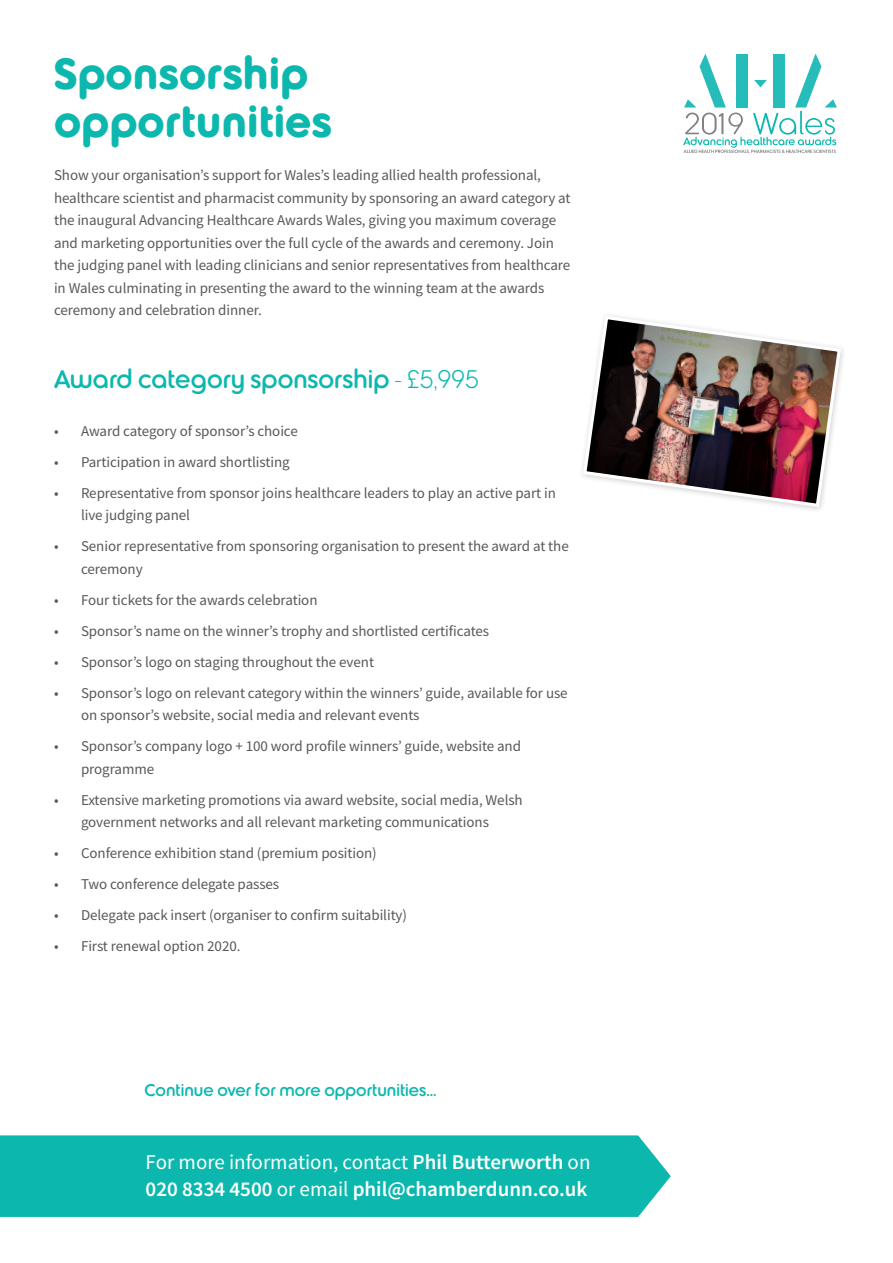
<style>
.page{position:relative;width:893px;height:1263px;background:#fff}
.page>*{position:absolute;margin:0;border:0;box-sizing:border-box;transform-origin:0 0}
.t1{font:700 46.5px/48px "Betty";color:#0cb8ae}
.t2{font:500 27px "Betty";color:#0cb8ae}
.t3{font:600 21px/27px "Source Sans Pro";color:#fff}
.t4{font:500 18px "Betty";color:#0cb8ae}
.t5{font:15px/22.5px "Source Sans Pro";letter-spacing:-.005em;color:#57585a}
.s1{font-weight:300}
.s2{font-weight:400}
</style>
<div class="page">
<div style="left:0;top:1135px;width:671px;height:82px;background:#0cb8ae"></div>
<img style="left:582px;top:315px;width:261px;height:194px">
<svg style="left:684px;top:54px;width:153px;height:100px"></svg>
<p class="t1" style="left:54px;top:53px;width:279px">Sponsorship opportunities</p>
<p class="t5" style="left:54px;top:164px;width:518px">Show your organisation’s support for Wales’s leading allied health professional, healthcare scientist and pharmacist community by sponsoring an award category at the inaugural Advancing Healthcare Awards Wales, giving you maximum coverage and marketing opportunities over the full cycle of the awards and ceremony. Join the judging panel with leading clinicians and senior representatives from healthcare in Wales culminating in presenting the award to the winning team at the awards ceremony and celebration dinner.</p>
<p class="t2" style="left:54px;top:368px;width:426px">Award category sponsorship <span class="s1">- £5,995</span></p>
<p class="t5" style="left:54px;top:419px;width:245px">• Award category of sponsor’s choice</p>
<p class="t5" style="left:54px;top:450px;width:237px">• Participation in award shortlisting</p>
<p class="t5" style="left:81px;top:481px;width:476px;text-indent:-27px">• Representative from sponsor joins healthcare leaders to play an active part in live judging panel</p>
<p class="t5" style="left:81px;top:535px;width:489px;text-indent:-27px">• Senior representative from sponsoring organisation to present the award at the ceremony</p>
<p class="t5" style="left:54px;top:588px;width:265px">• Four tickets for the awards celebration</p>
<p class="t5" style="left:54px;top:619px;width:437px">• Sponsor’s name on the winner’s trophy and shortlisted certificates</p>
<p class="t5" style="left:54px;top:650px;width:322px">• Sponsor’s logo on staging throughout the event</p>
<p class="t5" style="left:81px;top:681px;width:488px;text-indent:-27px">• Sponsor’s logo on relevant category within the winners’ guide, available for use on sponsor’s website, social media and relevant events</p>
<p class="t5" style="left:81px;top:735px;width:442px;text-indent:-27px">• Sponsor’s company logo + 100 word profile winners’ guide, website and programme</p>
<p class="t5" style="left:54px;top:788px;width:470px;text-align:center">• Extensive marketing promotions via award website, social media, Welsh government networks and all relevant marketing communications</p>
<p class="t5" style="left:54px;top:842px;width:324px">• Conference exhibition stand (premium position)</p>
<p class="t5" style="left:54px;top:873px;width:227px">• Two conference delegate passes</p>
<p class="t5" style="left:54px;top:904px;width:355px">• Delegate pack insert (organiser to confirm suitability)</p>
<p class="t5" style="left:54px;top:935px;width:188px">• First renewal option 2020.</p>
<p class="t4" style="left:145px;top:1083px;width:294px">Continue over for more opportunities...</p>
<p class="t3" style="left:146px;top:1148px;width:446px"><span class="s2">For more information, contact</span> Phil Butterworth <span class="s2">on<br></span>020 8334 4500 <span class="s2">or email</span> phil@chamberdunn.co.uk</p>
</div>
